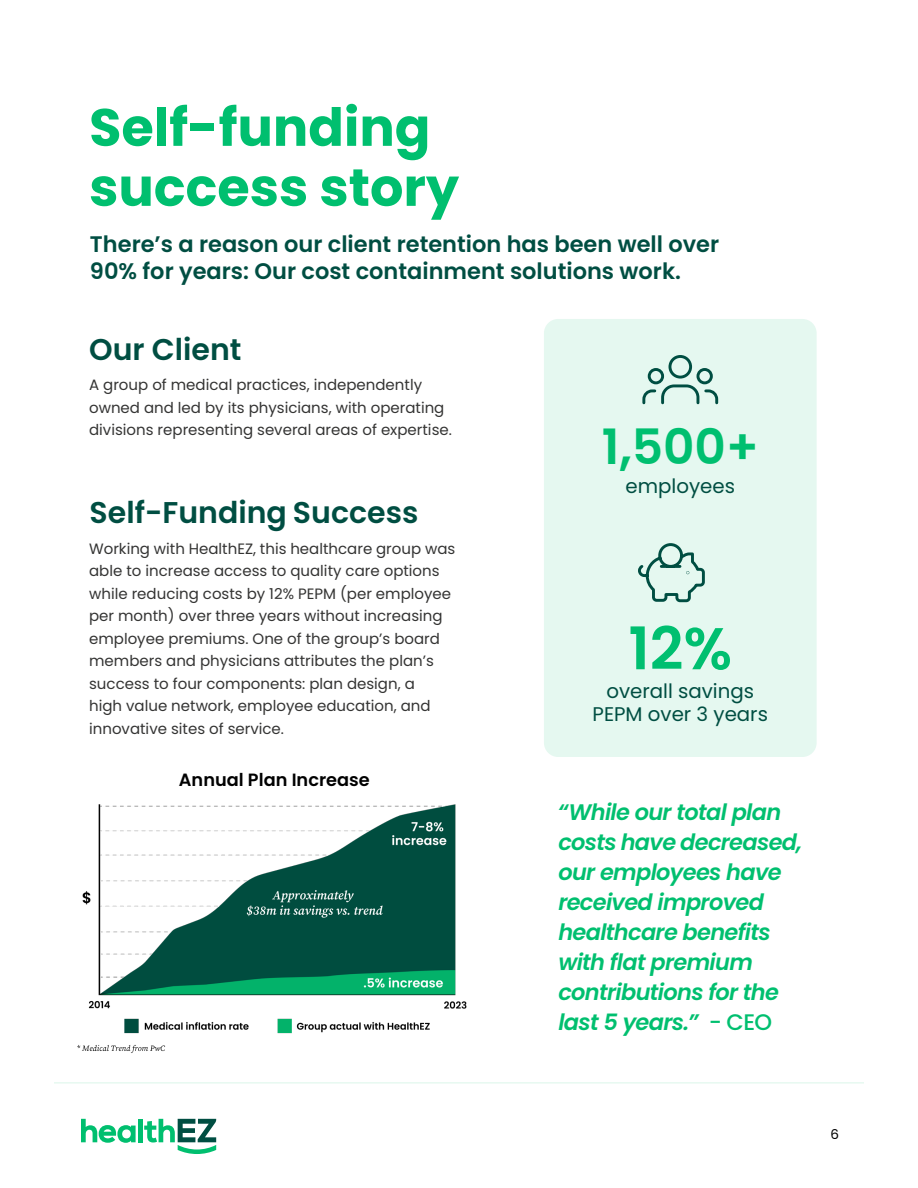
<style>
.page{position:relative;width:918px;height:1188px;background:#fff}
.page>*{position:absolute;margin:0;border:0;box-sizing:border-box;transform-origin:0 0}
.t1{font:600 58.8px "Poppins";color:#00bf70}
.t2{font:700 52.5px/60px "Poppins";color:#00bf6f}
.t3{font:600 48.75px "Poppins";color:#00bf70}
.t4{font:600 30px "Poppins";color:#004e42}
.t5{font:italic 600 22.5px/30px "Poppins";letter-spacing:-.03em;color:#00bf6f}
.t6{font:600 22.5px/27px "Poppins";color:#004e42}
.t7{font:19.8px/22.8px "Poppins";color:#004e42;text-align:center}
.t8{font:600 17.7px "Poppins";color:#000}
.t9{font:15px/22.5px "Poppins";color:#343433}
.t10{font:13.5px "Poppins";color:#000}
.s1{font-weight:500;font-style:normal}
</style>
<div class="page">
<hr style="left:54px;top:1082px;width:810px;height:2px;background:#e6f9f0">
<svg style="left:81px;top:1119px;width:55px;height:24px"></svg>
<div style="left:138px;top:1119px;width:5px;height:23px;background:#00bf6f"></div>
<svg style="left:144px;top:1119px;width:72px;height:35px"></svg>
<img style="left:77px;top:804px;width:390px;height:249px">
<div style="left:544px;top:319px;width:273px;height:438px;background:#e5f8f0;border-radius:14px"></div>
<svg style="left:642px;top:355px;width:77px;height:50px"></svg>
<svg style="left:638px;top:543px;width:67px;height:60px"></svg>
<h2 class="t2" style="left:89px;top:98px;width:371px">Self-funding success story</h2>
<h3 class="t6" style="left:90px;top:230px;width:631px">There’s a reason our client retention has been well over<br>90% for years: Our cost containment solutions work.</h3>
<h3 class="t4" style="left:89px;top:332px;width:154px">Our Client</h3>
<p class="t9" style="left:89px;top:374px;width:364px">A group of medical practices, independently owned and led by its physicians, with operating divisions representing several areas of expertise.</p>
<h3 class="t4" style="left:90px;top:495px;width:330px">Self-Funding Success</h3>
<p class="t9" style="left:89px;top:537px;width:368px">Working with HealthEZ, this healthcare group was able to increase access to quality care options while reducing costs by 12% PEPM (per employee per month) over three years without increasing employee premiums. One of the group’s board members and physicians attributes the plan’s success to four components: plan design, a<br>high value network, employee education, and innovative sites of service.</p>
<p class="t8" style="left:179px;top:770px;width:192px">Annual Plan Increase</p>
<h3 class="t3" style="left:602px;top:418px;width:159px">1,500+</h3>
<h3 class="t7" style="left:626px;top:475px;width:111px">employees</h3>
<h1 class="t1" style="left:628px;top:615px;width:105px">12%</h1>
<h3 class="t7" style="left:593px;top:680px;width:177px">overall savings<br>PEPM over 3 years</h3>
<h3 class="t5" style="left:558px;top:797px;width:245px">“While our total plan costs have decreased, our employees have received improved healthcare benefits with flat premium contributions for the last 5 years.” <span class="s1">- CEO</span></h3>
<p class="t10" style="left:831px;top:1126px;width:10px">6</p>
</div>
